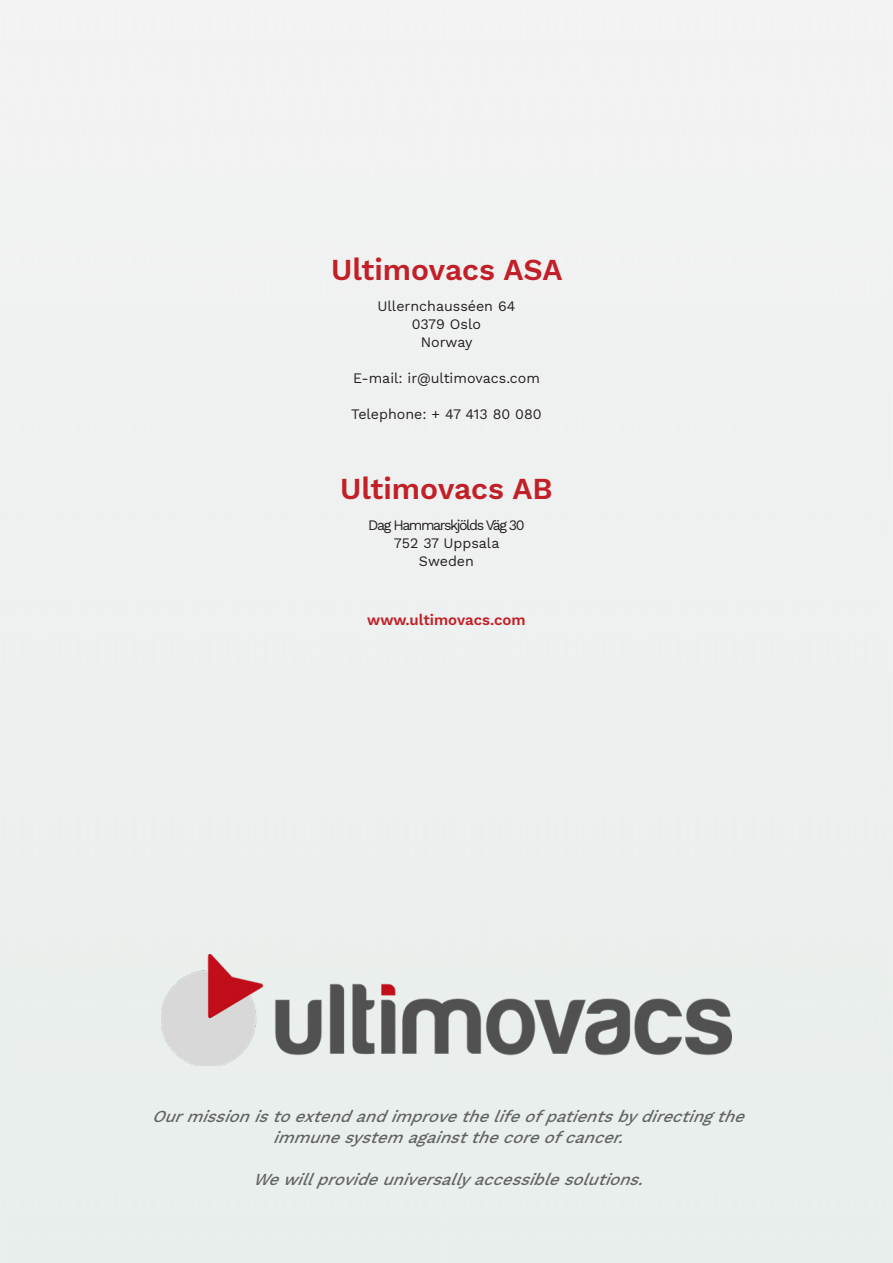
<style>
.page{position:relative;width:893px;height:1263px;background:#eef1f0}
.page>*{position:absolute;margin:0;border:0;box-sizing:border-box;transform-origin:0 0}
.Hovedtittel_rød{font:600 30px "Work Sans";color:#c22028}
.Ingress{font:italic 500 16.5px/21px "Work Sans";color:#636366;text-align:center}
.Hovedtittel_rød-2{font:600 15px "Work Sans";color:#c22028}
.Brødtekst{font:14.25px "Work Sans";color:#231f20}
.Brødtekst-2{font:14.25px "Work Sans";letter-spacing:-.1em;color:#231f20}
</style>
<div class="page">
<img style="left:162px;top:954px;width:569px;height:112px">
<p class="Hovedtittel_rød" style="left:331px;top:247px;width:233px">Ultimovacs ASA</p>
<p class="Brødtekst" style="left:378px;top:295px;width:139px">Ullernchausséen 64</p>
<p class="Brødtekst" style="left:412px;top:313px;width:71px">0379 Oslo</p>
<p class="Brødtekst" style="left:421px;top:331px;width:53px">Norway</p>
<p class="Brødtekst" style="left:353px;top:367px;width:188px">E-mail: ir@ultimovacs.com</p>
<p class="Brødtekst" style="left:351px;top:403px;width:192px">Telephone: + 47 413 80 080</p>
<p class="Hovedtittel_rød" style="left:340px;top:466px;width:214px">Ultimovacs AB</p>
<p class="Brødtekst-2" style="left:368px;top:514px;width:158px">Dag Hammarskjölds Väg 30</p>
<p class="Brødtekst" style="left:394px;top:532px;width:107px">752 37 Uppsala</p>
<p class="Brødtekst" style="left:419px;top:550px;width:57px">Sweden</p>
<p class="Hovedtittel_rød-2" style="left:367px;top:609px;width:160px">www.ultimovacs.com</p>
<p class="Ingress" style="left:152px;top:1105px;width:603px">Ourmissionistoextendandimprovethelifeofpatientsbydirectingthe immunesystemagainstthecoreofcancer.</p>
<p class="Ingress" style="left:253px;top:1168px;width:401px">Wewillprovideuniversallyaccessiblesolutions.</p>
</div>
